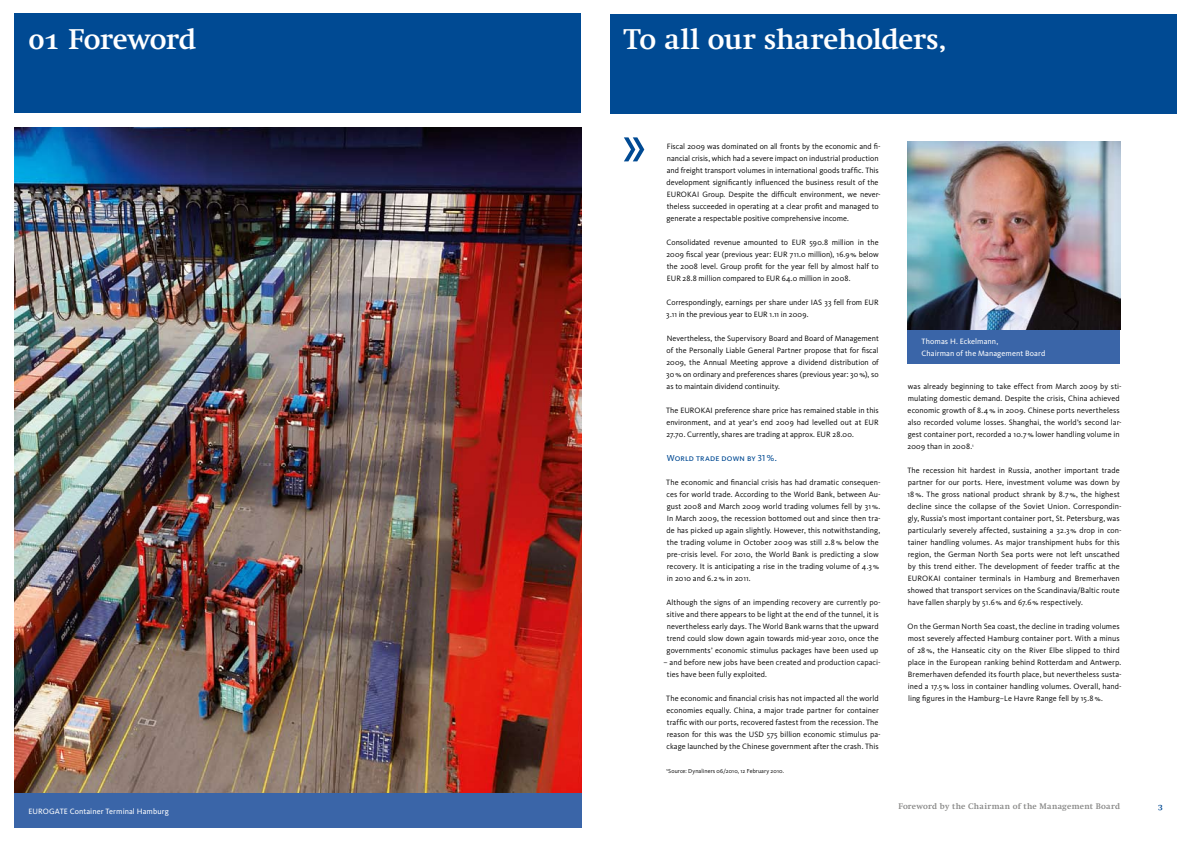
<style>
.page{position:relative;width:1191px;height:842px;background:#fff}
.page>*{position:absolute;margin:0;border:0;box-sizing:border-box;transform-origin:0 0}
.t1{font:700 28px "Nu Swift";letter-spacing:-.01em;color:#fff}
.t2{font:9px "Kievit Book SC";letter-spacing:.02em;color:#004a93}
.t3{font:8px/12px "Kievit";letter-spacing:.005em;color:#000}
.t4{font:8px/12px "Kievit";letter-spacing:.01em;color:#fff}
.t5{font:700 8px "Nu Swift";letter-spacing:.04em;color:#878786}
.t6{font:700 8px "Nu Swift";color:#004a93}
.t7{font:6px "Kievit";letter-spacing:.015em;color:#000}
</style>
<div class="page">
<div style="left:14px;top:14px;width:567px;height:99px;background:#004a93"></div>
<div style="left:609px;top:14px;width:567px;height:99px;background:#004a93"></div>
<svg style="left:624px;top:137px;width:20px;height:24px"></svg>
<div style="left:907px;top:329px;width:213px;height:35px;background:#3a65a8"></div>
<img style="left:907px;top:142px;width:213px;height:187px">
<img style="left:14px;top:128px;width:567px;height:665px">
<div style="left:14px;top:793px;width:567px;height:35px;background:#3a65a8"></div>
<h1 class="t1" style="left:28px;top:23px;width:170px">01 Foreword</h1>
<p class="t4" style="left:28px;top:805px;width:142px">EUROGATE Container Terminal Hamburg</p>
<h1 class="t1" style="left:624px;top:23px;width:324px">To all our shareholders,</h1>
<p class="t3" style="left:666px;top:141px;width:216px">Fiscal 2009 was dominated on all fronts by the economic and fi&shy;nancial crisis, which had a severe impact on industrial production and freight transport volumes in international goods traffic. This development significantly influenced the business result of the EUROKAI Group. Despite the difficult environment, we never&shy;theless succeeded in operating at a clear profit and managed to generate a respectable positive comprehensive income.</p>
<p class="t3" style="left:666px;top:237px;width:214px;text-align:justify">Consolidated revenue amounted to EUR 590.8 million in the 2009 fiscal year (previous year: EUR 711.0 million), 16.9% below the 2008 level. Group profit for the year fell by almost half to EUR 28.8 million compared to EUR 64.0 million in 2008.</p>
<p class="t3" style="left:666px;top:297px;width:214px">Correspondingly, earnings per share under IAS 33 fell from EUR<br>3.11 in the previous year to EUR 1.11 in 2009.</p>
<p class="t3" style="left:666px;top:333px;width:214px;text-align:justify">Nevertheless, the Supervisory Board and Board of Management of the Personally Liable General Partner propose that for fiscal 2009, the Annual Meeting approve a dividend distribution of 30% on ordinary and preferences shares (previous year: 30%), so as to maintain dividend continuity.</p>
<p class="t3" style="left:666px;top:405px;width:214px;text-align:justify">The EUROKAI preference share price has remained stable in this environment, and at year’s end 2009 had levelled out at EUR 27.70. Currently, shares are trading at approx. EUR 28.00.</p>
<p class="t2" style="left:666px;top:453px;width:112px">World trade down by 31 %.</p>
<p class="t3" style="left:666px;top:477px;width:216px">The economic and financial crisis has had dramatic consequen&shy;ces for world trade. According to the World Bank, between Au&shy;gust 2008 and March 2009 world trading volumes fell by 31%.<br>In March 2009, the recession bottomed out and since then tra&shy;de has picked up again slightly. However, this notwithstanding, the trading volume in October 2009 was still 2.8% below the pre-crisis level. For 2010, the World Bank is predicting a slow recovery. It is anticipating a rise in the trading volume of 4.3% in 2010 and 6.2% in 2011.</p>
<p class="t3" style="left:666px;top:597px;width:216px">Although the signs of an impending recovery are currently po&shy;sitive and there appears to be light at the end of the tunnel, it is nevertheless early days. The World Bank warns that the upward trend could slow down again towards mid-year 2010, once the governments’ economic stimulus packages have been used up</p>
<p class="t3" style="left:667px;top:657px;width:215px;text-indent:-3px">– and before new jobs have been created and production capaci&shy;ties have been fully exploited.</p>
<p class="t3" style="left:666px;top:693px;width:216px">The economic and financial crisis has not impacted all the world economies equally. China, a major trade partner for container traffic with our ports, recovered fastest from the recession. The reason for this was the USD 575 billion economic stimulus pa&shy;ckage launched by the Chinese government after the crash. This</p>
<p class="t7" style="left:666px;top:768px;width:119px"><sup>1</sup> Source: Dynaliners 06/2010, 12 February 2010.</p>
<p class="t4" style="left:921px;top:335px;width:125px">Thomas H. Eckelmann,<br>Chairman of the Management Board</p>
<p class="t3" style="left:907px;top:381px;width:216px">was already beginning to take effect from March 2009 by sti&shy;mulating domestic demand. Despite the crisis, China achieved economic growth of 8.4% in 2009. Chinese ports nevertheless also recorded volume losses. Shanghai, the world’s second lar&shy;gest container port, recorded a 10.7% lower handling volume in 2009 than in 2008.<sup>1</sup></p>
<p class="t3" style="left:907px;top:465px;width:216px">The recession hit hardest in Russia, another important trade partner for our ports. Here, investment volume was down by 18%. The gross national product shrank by 8.7%, the highest decline since the collapse of the Soviet Union. Correspondin&shy;gly, Russia’s most important container port, St. Petersburg, was particularly severely affected, sustaining a 32.3% drop in con&shy;tainer handling volumes. As major transhipment hubs for this region, the German North Sea ports were not left unscathed by this trend either. The development of feeder traffic at the EUROKAI container terminals in Hamburg and Bremerhaven showed that transport services on the Scandinavia/Baltic route have fallen sharply by 51.6% and 67.6% respectively.</p>
<p class="t3" style="left:907px;top:621px;width:216px">On the German North Sea coast, the decline in trading volumes most severely affected Hamburg container port. With a minus of 28%, the Hanseatic city on the River Elbe slipped to third place in the European ranking behind Rotterdam and Antwerp.<br>Bremerhaven defended its fourth place, but nevertheless susta&shy;ined a 17.5% loss in container handling volumes. Overall, hand&shy;ling figures in the Hamburg–Le Havre Range fell by 15.8%.</p>
<p class="t5" style="left:898px;top:802px;width:223px">Foreword by the Chairman of the Management Board</p>
<p class="t6" style="left:1158px;top:802px;width:6px">3</p>
</div>
